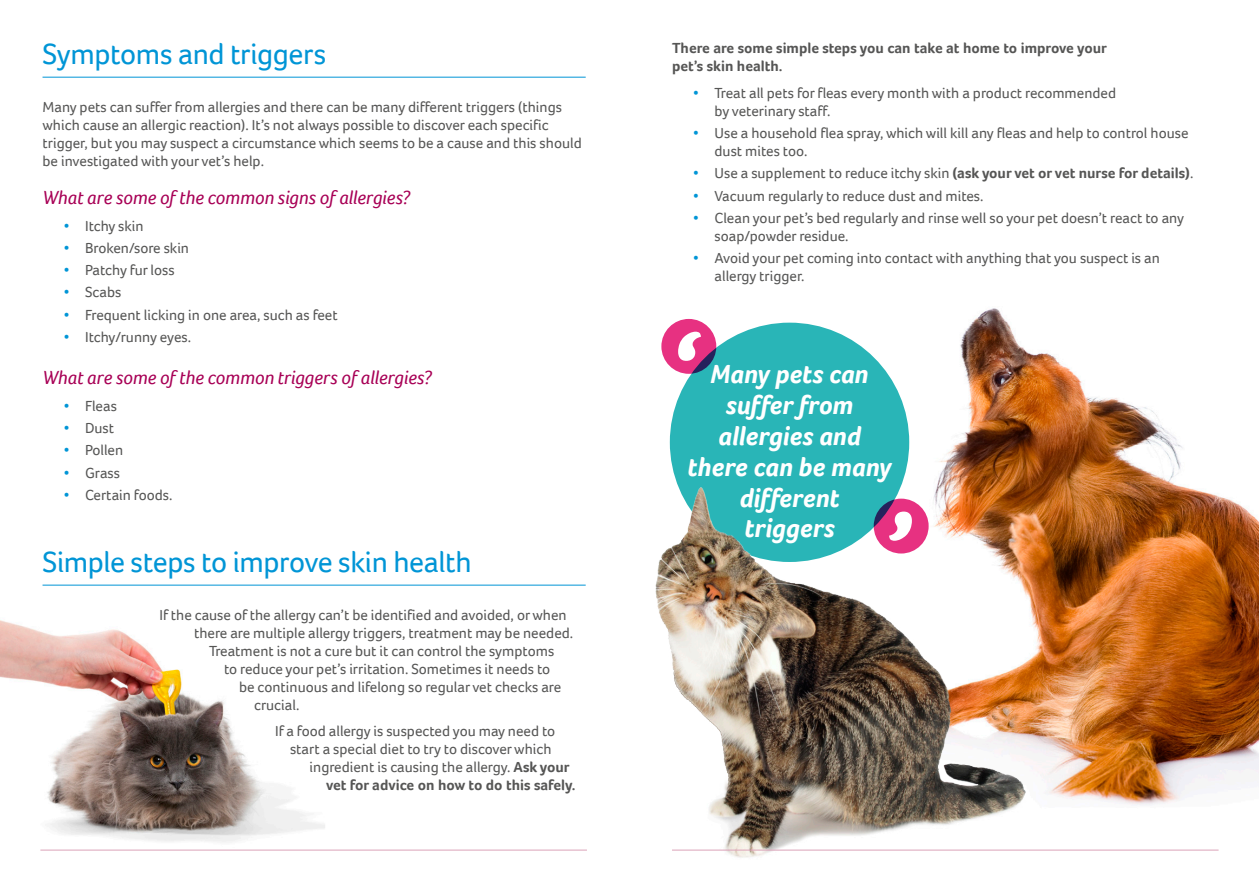
<style>
.page{position:relative;width:1259px;height:893px;background:#fff}
.page>*{position:absolute;margin:0;border:0;box-sizing:border-box;transform-origin:0 0}
.Page_Header{font:30px "PDSA Foco";letter-spacing:-.015em;color:#0095d6}
.Call_Out{font:italic 700 27px/30.9px "PDSA Foco";color:#fff;text-align:center}
.SubHead_1{font:italic 19.5px "PDSA Foco";letter-spacing:-.01em;color:#a80056}
.Body_Text{font:15px/18px "PDSA Foco";color:#565655}
.Body_Text-2{font:700 15px/18px "PDSA Foco";color:#565655}
.s1{color:#0095d6}
.s2{font-weight:700}
</style>
<div class="page">
<img style="left:769px;top:308px;width:490px;height:497px">
<hr style="left:43px;top:77px;width:543px;height:1px;background:#0095d6">
<hr style="left:43px;top:585px;width:543px;height:1px;background:#0095d6">
<div style="left:670px;top:323px;width:239px;height:239px;background:#29b5b7;border-radius:50%"></div>
<svg style="left:661px;top:319px;width:55px;height:55px;background:#d1337f"></svg>
<svg style="left:678px;top:332px;width:23px;height:29px"></svg>
<img style="left:0;top:620px;width:325px;height:230px">
<img style="left:655px;top:488px;width:374px;height:370px">
<hr style="left:40px;top:850px;width:547px;height:1px;background:#dba2b8">
<hr style="left:672px;top:850px;width:546px;height:1px;background:#dba2b8">
<p class="Page_Header" style="left:43px;top:37px;width:285px">Symptoms and triggers</p>
<p class="Body_Text" style="left:43px;top:98px;width:541px">Many pets can suffer from allergies and there can be many different triggers (things which cause an allergic reaction). It’s not always possible to discover each specific trigger, but you may suspect a circumstance which seems to be a cause and this should be investigated with your vet’s help.</p>
<p class="SubHead_1" style="left:43px;top:186px;width:369px">What are some of the common signs of allergies?</p>
<p class="Body_Text" style="left:64px;top:216px;width:81px"><span class="s1">•</span> Itchy skin</p>
<p class="Body_Text" style="left:64px;top:239px;width:127px"><span class="s1">•</span> Broken/sore skin</p>
<p class="Body_Text" style="left:64px;top:261px;width:112px"><span class="s1">•</span> Patchy fur loss</p>
<p class="Body_Text" style="left:64px;top:283px;width:59px"><span class="s1">•</span> Scabs</p>
<p class="Body_Text" style="left:64px;top:305px;width:275px"><span class="s1">•</span> Frequent licking in one area, such as feet</p>
<p class="Body_Text" style="left:64px;top:328px;width:129px"><span class="s1">•</span> Itchy/runny eyes.</p>
<p class="SubHead_1" style="left:43px;top:366px;width:391px">What are some of the common triggers of allergies?</p>
<p class="Body_Text" style="left:64px;top:397px;width:55px"><span class="s1">•</span> Fleas</p>
<p class="Body_Text" style="left:64px;top:419px;width:52px"><span class="s1">•</span> Dust</p>
<p class="Body_Text" style="left:64px;top:441px;width:61px"><span class="s1">•</span> Pollen</p>
<p class="Body_Text" style="left:64px;top:463px;width:58px"><span class="s1">•</span> Grass</p>
<p class="Body_Text" style="left:64px;top:486px;width:110px"><span class="s1">•</span> Certain foods.</p>
<p class="Page_Header" style="left:43px;top:545px;width:431px">Simple steps to improve skin health</p>
<p class="Body_Text" style="left:160px;top:606px;width:408px">If the cause of the allergy can’t be identified and avoided, or when</p>
<p class="Body_Text" style="left:194px;top:624px;width:381px">there are multiple allergy triggers, treatment may be needed.</p>
<p class="Body_Text" style="left:209px;top:642px;width:347px">Treatment is not a cure but it can control the symptoms</p>
<p class="Body_Text" style="left:224px;top:660px;width:328px">to reduce your pet’s irritation. Sometimes it needs to</p>
<p class="Body_Text" style="left:239px;top:678px;width:324px">be continuous and lifelong so regular vet checks are</p>
<p class="Body_Text" style="left:254px;top:696px;width:47px">crucial.</p>
<p class="Body_Text" style="left:275px;top:722px;width:282px">If a food allergy is suspected you may need to</p>
<p class="Body_Text" style="left:290px;top:740px;width:263px">start a special diet to try to discover which</p>
<p class="Body_Text" style="left:310px;top:758px;width:261px">ingredient is causing the allergy. <span class="s2">Ask your</span></p>
<p class="Body_Text-2" style="left:326px;top:776px;width:251px">vet for advice on how to do this safely.</p>
<p class="Body_Text-2" style="left:672px;top:39px;width:436px">There are some simple steps you can take at home to improve your pet’s skin health.</p>
<p class="Body_Text" style="left:714px;top:84px;width:403px;text-indent:-21px"><span class="s1">•</span> Treat all pets for fleas every month with a product recommended by veterinary staff.</p>
<p class="Body_Text" style="left:714px;top:124px;width:475px;text-indent:-21px"><span class="s1">•</span> Use a household flea spray, which will kill any fleas and help to control house dust mites too.</p>
<p class="Body_Text" style="left:693px;top:164px;width:501px"><span class="s1">•</span> Use a supplement to reduce itchy skin <span class="s2">(ask your vet or vet nurse for details)</span>.</p>
<p class="Body_Text" style="left:693px;top:186px;width:292px"><span class="s1">•</span> Vacuum regularly to reduce dust and mites.</p>
<p class="Body_Text" style="left:714px;top:209px;width:471px;text-indent:-21px"><span class="s1">•</span> Clean your pet’s bed regularly and rinse well so your pet doesn’t react to any soap/powder residue.</p>
<p class="Body_Text" style="left:714px;top:249px;width:447px;text-indent:-21px"><span class="s1">•</span> Avoid your pet coming into contact with anything that you suspect is an allergy trigger.</p>
<p class="Call_Out" style="left:687px;top:358px;width:205px">Many pets can suffer from allergies and there can be many different<br>triggers</p>
</div>
